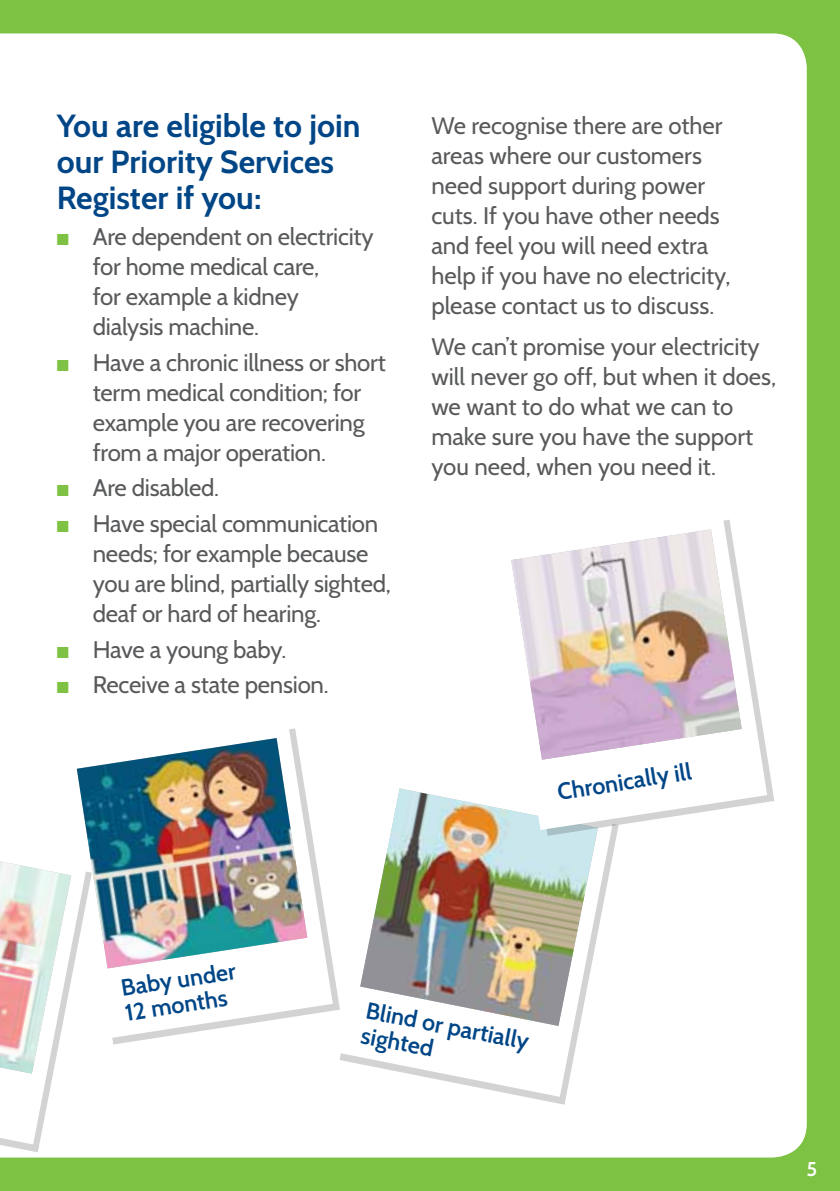
<style>
.page{position:relative;width:840px;height:1191px;background:#fff}
.page>*{position:absolute;margin:0;border:0;box-sizing:border-box;transform-origin:0 0}
.t1{font:700 32px/36px "Cabin";color:#004687}
.t2{font:24px/30px "Cabin";letter-spacing:-.01em;color:#58595b}
.t3{font:600 23.4px/25px "Cabin";color:#004687}
.t4{font:600 20px "Cabin";color:#fff}
</style>
<div class="page">
<div style="left:0;top:0;width:839px;height:1191px;background:#7dc242"></div>
<div style="left:0;top:33px;width:806px;height:1124px;background:#fff"></div>
<svg style="left:92px;top:728px;width:248px;height:316px;background:#fafafa"></svg>
<svg style="left:61px;top:722px;width:271px;height:316px;background:#fbfbfb"></svg>
<img style="left:77px;top:738px;width:230px;height:230px">
<svg style="left:0;top:828px;width:92px;height:324px;background:#f9f9fa"></svg>
<img style="left:0;top:861px;width:71px;height:212px">
<svg style="left:339px;top:836px;width:279px;height:268px;background:#fcfcfc"></svg>
<svg style="left:334px;top:772px;width:279px;height:324px;background:#fbfbfb"></svg>
<img style="left:360px;top:788px;width:237px;height:238px">
<svg style="left:502px;top:519px;width:272px;height:317px;background:#f3f7f8"></svg>
<svg style="left:495px;top:514px;width:271px;height:316px;background:#fafafb"></svg>
<img style="left:511px;top:529px;width:230px;height:230px">
<svg style="left:57px;top:234px;width:11px;height:11px"></svg>
<svg style="left:57px;top:359px;width:11px;height:12px"></svg>
<svg style="left:57px;top:485px;width:11px;height:11px"></svg>
<svg style="left:57px;top:521px;width:11px;height:11px"></svg>
<svg style="left:57px;top:646px;width:11px;height:12px"></svg>
<svg style="left:57px;top:682px;width:11px;height:11px"></svg>
<h1 class="t1" style="left:57px;top:108px;width:305px">You are eligible to join our Priority Services<br>Register if you:</h1>
<p class="t2" style="left:93px;top:221px;width:282px">Are dependent on electricity for home medical care,<br>for example a kidney dialysis machine.</p>
<p class="t2" style="left:93px;top:347px;width:294px">Have a chronic illness or short term medical condition; for example you are recovering from a major operation.</p>
<p class="t2" style="left:93px;top:470px;width:287px;line-height:35.6px">Are disabled.<br>Have special communication</p>
<p class="t2" style="left:93px;top:538px;width:299px">needs; for example because you are blind, partially sighted, deaf or hard of hearing.</p>
<p class="t2" style="left:93px;top:631px;width:237px;line-height:35.6px">Have a young baby.<br>Receive a state pension.</p>
<p class="t2" style="left:431px;top:110px;width:301px">We recognise there are other areas where our customers need support during power cuts. If you have other needs and feel you will need extra help if you have no electricity, please contact us to discuss.</p>
<p class="t2" style="left:431px;top:331px;width:346px">We can’t promise your electricity will never go off, but when it does, we want to do what we can to make sure you have the support you need, when you need it.</p>
<p class="t3" style="left:555px;top:779px;width:137px;rotate:-9deg">Chronically ill</p>
<p class="t3" style="left:119px;top:976px;width:117px;rotate:-9deg">Baby under<br>12 months</p>
<p class="t3" style="left:368px;top:997px;width:167px;rotate:11deg">Blind or partially sighted</p>
<p class="t4" style="left:806px;top:1157px;width:12px">5</p>
</div>
